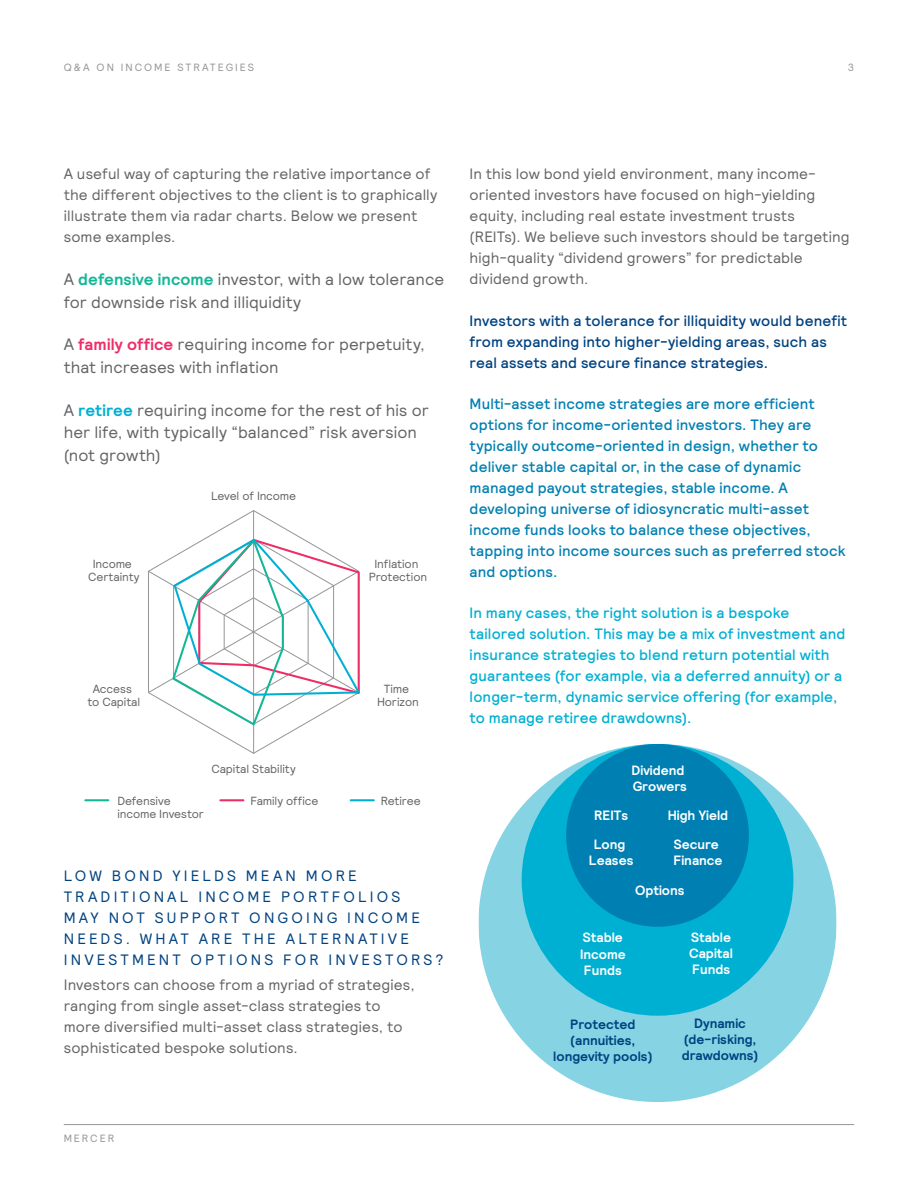
<style>
.page{position:relative;width:918px;height:1188px;background:#fff}
.page>*{position:absolute;margin:0;border:0;box-sizing:border-box;transform-origin:0 0}
.t1{font:16.5px/22.5px "Relative";letter-spacing:.005em;color:#636466}
.t2{font:15px/21px "Relative";letter-spacing:.01em;color:#636466}
.t3{font:500 15px/21px "Relative";letter-spacing:.01em;color:#0080b2}
.t4{font:500 15px/21px "Relative";letter-spacing:.01em;color:#00b0d3}
.t5{font:15px/21px "Relative";letter-spacing:.21em;color:#004280}
.t6{font:500 15px/21px "Relative";letter-spacing:.01em;color:#004280}
.t7{font:700 13.5px/16.2px "Relative";color:#fff}
.t8{font:700 13.5px/16.2px "Relative";color:#004280;text-align:center}
.t9{font:11.85px/13.5px "Relative";letter-spacing:-.005em;color:#636466;text-align:center}
.t10{font:10.5px "Relative";letter-spacing:.185em;color:#939598}
.s1{font-weight:700;color:#14b795}
.s2{font-weight:700;color:#ee2d68}
.s3{font-weight:700;color:#00b0d3}
</style>
<div class="page">
<svg style="left:207px;top:510px;width:93px;height:244px"></svg>
<svg style="left:148px;top:537px;width:212px;height:190px"></svg>
<hr style="left:85px;top:799px;width:23px;height:2px;background:#14b795">
<hr style="left:220px;top:799px;width:23px;height:2px;background:#ee2d67">
<hr style="left:351px;top:799px;width:23px;height:2px;background:#00b0d3">
<svg style="left:479px;top:744px;width:358px;height:358px;fill:#86d3e4"></svg>
<div style="left:522px;top:744px;width:271px;height:272px;background:#00b0d3;border-radius:50%"></div>
<div style="left:566px;top:744px;width:183px;height:183px;background:#0080b2;border-radius:50%"></div>
<hr style="left:64px;top:1124px;width:790px;height:1px;background:#939598">
<p class="t10" style="left:64px;top:61px;width:192px">Q&amp;A ON INCOME STRATEGIES</p>
<p class="t10" style="left:848px;top:61px;width:8px">3</p>
<p class="t2" style="left:64px;top:163px;width:375px">A useful way of capturing the relative importance of the different objectives to the client is to graphically illustrate them via radar charts. Below we present some examples.</p>
<p class="t1" style="left:64px;top:267px;width:382px">A <span class="s1">defensive income</span> investor, with a low tolerance for downside risk and illiquidity</p>
<p class="t1" style="left:64px;top:333px;width:363px">A <span class="s2">family office</span> requiring income for perpetuity, that increases with inflation</p>
<p class="t1" style="left:64px;top:398px;width:367px">A <span class="s3">retiree</span> requiring income for the rest of his or her life, with typically “balanced” risk aversion (not growth)</p>
<p class="t9" style="left:211px;top:489px;width:87px">Level of Income</p>
<p class="t9" style="left:88px;top:556px;width:53px">Income<br>Certainty</p>
<p class="t9" style="left:87px;top:682px;width:54px">Access to Capital</p>
<p class="t9" style="left:211px;top:761px;width:86px">Capital Stability</p>
<p class="t9" style="left:369px;top:556px;width:60px">Inflation<br>Protection</p>
<p class="t9" style="left:377px;top:682px;width:43px">Time<br>Horizon</p>
<p class="t9" style="left:118px;top:793px;width:88px;text-align:left">Defensive income Investor</p>
<p class="t9" style="left:251px;top:793px;width:70px">Family office</p>
<p class="t9" style="left:381px;top:793px;width:41px">Retiree</p>
<p class="t5" style="left:64px;top:864px;width:381px">LOW BOND YIELDS MEAN MORE<br>TRADITIONAL INCOME PORTFOLIOS<br>MAY NOT SUPPORT ONGOING INCOME<br>NEEDS. WHAT ARE THE ALTERNATIVE<br>INVESTMENT OPTIONS FOR INVESTORS?</p>
<p class="t2" style="left:64px;top:973px;width:352px">Investors can choose from a myriad of strategies, ranging from single asset-class strategies to more diversified multi-asset class strategies, to sophisticated bespoke solutions.</p>
<p class="t2" style="left:470px;top:163px;width:381px">In this low bond yield environment, many income&shy;oriented investors have focused on high-yielding equity, including real estate investment trusts (REITs). We believe such investors should be targeting high-quality “dividend growers” for predictable dividend growth.</p>
<p class="t6" style="left:470px;top:309px;width:379px">Investors with a tolerance for illiquidity would benefit from expanding into higher-yielding areas, such as real assets and secure finance strategies.</p>
<p class="t3" style="left:470px;top:393px;width:378px">Multi-asset income strategies are more efficient options for income-oriented investors. They are typically outcome-oriented in design, whether to deliver stable capital or, in the case of dynamic managed payout strategies, stable income. A developing universe of idiosyncratic multi-asset income funds looks to balance these objectives, tapping into income sources such as preferred stock and options.</p>
<p class="t4" style="left:470px;top:602px;width:377px">In many cases, the right solution is a bespoke tailored solution. This may be a mix of investment and insurance strategies to blend return potential with guarantees (for example, via a deferred annuity) or a longer-term, dynamic service offering (for example, to manage retiree drawdowns).</p>
<p class="t7" style="left:632px;top:762px;width:57px">Dividend<br>Growers</p>
<p class="t7" style="left:594px;top:807px;width:35px">REITs</p>
<p class="t7" style="left:668px;top:807px;width:62px">High Yield</p>
<p class="t7" style="left:589px;top:836px;width:46px;text-align:center">Long<br>Leases</p>
<p class="t7" style="left:673px;top:836px;width:51px">Secure<br>Finance</p>
<p class="t7" style="left:635px;top:882px;width:51px">Options</p>
<p class="t7" style="left:580px;top:929px;width:47px">Stable<br>Income<br>Funds</p>
<p class="t7" style="left:689px;top:929px;width:45px">Stable<br>Capital<br>Funds</p>
<p class="t8" style="left:553px;top:1016px;width:101px">Protected (annuities, longevity pools)</p>
<p class="t8" style="left:682px;top:1015px;width:78px">Dynamic (de-risking, drawdowns)</p>
<p class="t10" style="left:64px;top:1132px;width:52px">MERCER</p>
</div>
